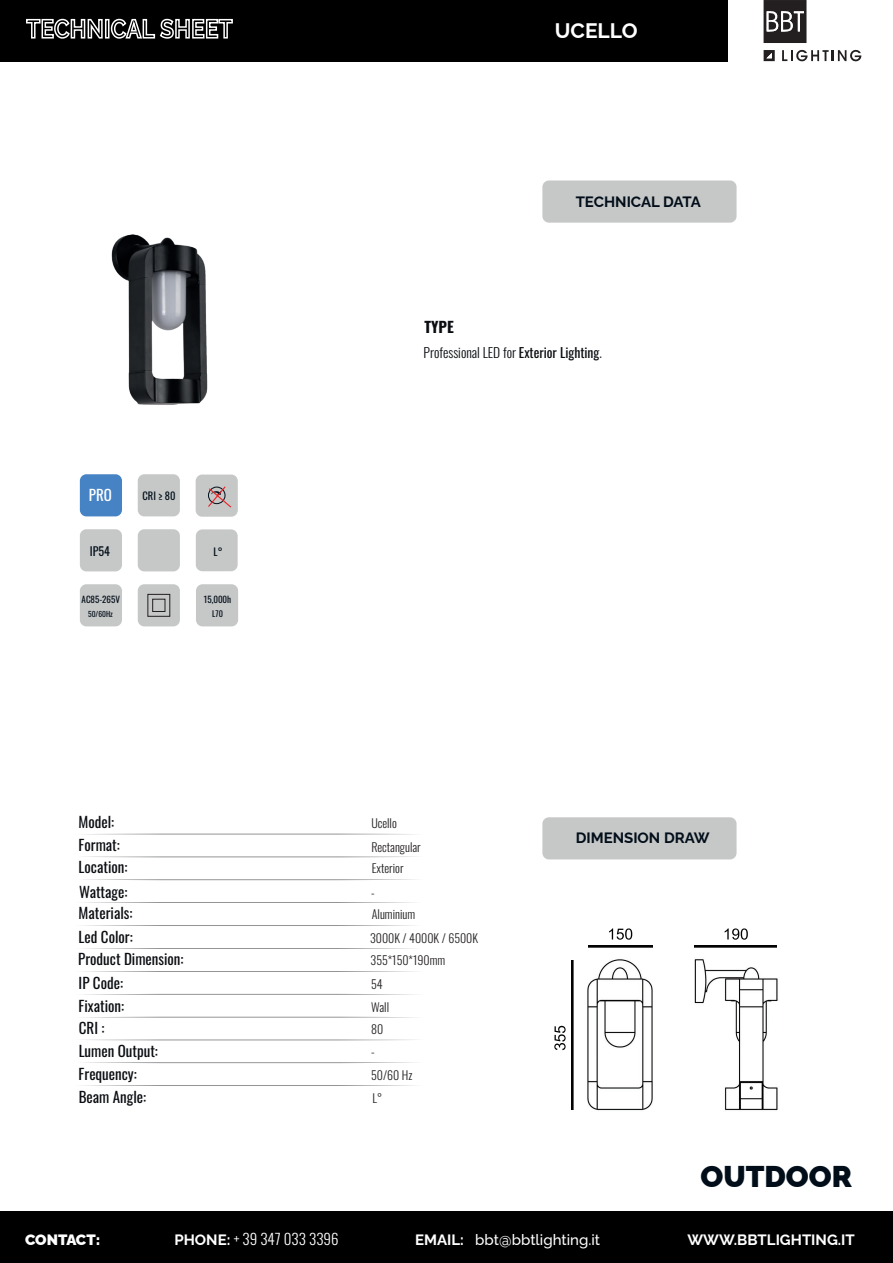
<style>
.page{position:relative;width:893px;height:1263px;background:#fff}
.page>*{position:absolute;margin:0;border:0;box-sizing:border-box;transform-origin:0 0}
.t1{font:900 30px "Raleway";color:#010e19}
.t2{font:700 21px "Raleway";color:#fff}
.t3{font:15px/23px "Oswald";color:#0a0d11}
.t4{font:700 15px "Raleway";color:#010e19}
.t5{font:500 15px "Raleway";color:#fff}
.t6{font:300 15px "Oswald";color:#fff}
.t7{font:700 15px "Raleway";color:#fff}
.t8{font:900 15px "Raleway";letter-spacing:-.005em;color:#fff}
.t9{font:700 15px "Oswald";color:#0a0d11}
.t10{font:15px "Oswald";color:#fff}
.t11{font:300 13.5px "Oswald";color:#0a0d11}
.t12{font:300 12px/23.2px "Oswald";color:#231f20}
.t13{font:12px "Oswald";color:#010e19}
.t14{font:10.5px "Oswald";color:#010e19}
.t15{font:9px "Oswald";color:#010e19}
.t16{font:8.25px "Oswald";color:#010e19}
.t17{font:7.5px "Oswald";color:#010e19}
.s1{font-weight:400}
.s2{font-family:"Raleway";font-weight:700}
.s3{font-weight:700}
</style>
<div class="page">
<div style="left:0;top:0;width:893px;height:61px;background:#000001"></div>
<div style="left:728px;top:0;width:165px;height:108px;background:#fff"></div>
<svg style="left:782px;top:49px;width:80px;height:13px"></svg>
<svg style="left:764px;top:50px;width:11px;height:11px"></svg>
<svg style="left:764px;top:0;width:42px;height:43px"></svg>
<svg style="left:26px;top:18px;width:77px;height:21px"></svg>
<div style="left:105px;top:19px;width:4px;height:20px;border:2px solid #fff"></div>
<svg style="left:110px;top:18px;width:123px;height:21px"></svg>
<div style="left:196px;top:529px;width:42px;height:42px;background:#c6c7c7;border-radius:7px"></div>
<div style="left:80px;top:529px;width:42px;height:42px;background:#c6c7c7;border-radius:7px"></div>
<div style="left:196px;top:474px;width:42px;height:43px;background:#c6c7c7;border-radius:7px"></div>
<svg style="left:208px;top:486px;width:24px;height:22px"></svg>
<div style="left:542px;top:180px;width:194px;height:43px;background:#c6c7c7;border-radius:7px"></div>
<div style="left:542px;top:817px;width:194px;height:42px;background:#c6c7c7;border-radius:7px"></div>
<div style="left:80px;top:474px;width:42px;height:42px;background:#4683c4;border-radius:7px"></div>
<div style="left:138px;top:474px;width:42px;height:42px;background:#c6c7c7;border-radius:7px"></div>
<div style="left:138px;top:529px;width:42px;height:42px;background:#c6c7c7;border-radius:7px"></div>
<svg style="left:106px;top:833px;width:289px;height:1px"></svg>
<svg style="left:84px;top:856px;width:332px;height:1px"></svg>
<svg style="left:84px;top:879px;width:332px;height:1px"></svg>
<svg style="left:83px;top:902px;width:331px;height:1px"></svg>
<svg style="left:83px;top:925px;width:331px;height:1px"></svg>
<svg style="left:83px;top:948px;width:331px;height:1px"></svg>
<svg style="left:83px;top:971px;width:333px;height:1px"></svg>
<svg style="left:83px;top:994px;width:333px;height:1px"></svg>
<svg style="left:83px;top:1017px;width:333px;height:1px"></svg>
<svg style="left:83px;top:1039px;width:333px;height:1px"></svg>
<svg style="left:83px;top:1062px;width:333px;height:1px"></svg>
<svg style="left:83px;top:1085px;width:333px;height:1px"></svg>
<div style="left:138px;top:584px;width:42px;height:42px;background:#c6c7c7;border-radius:7px"></div>
<div style="left:196px;top:584px;width:42px;height:42px;background:#c6c7c7;border-radius:7px"></div>
<div style="left:147px;top:594px;width:23px;height:23px;border:1px solid #231f20"></div>
<div style="left:152px;top:599px;width:13px;height:13px;border:1px solid #231f20"></div>
<div style="left:0;top:1212px;width:135px;height:51px;background:#000001"></div>
<div style="left:133px;top:1212px;width:760px;height:51px;background:#000001"></div>
<div style="left:80px;top:584px;width:42px;height:42px;background:#c6c7c7;border-radius:7px"></div>
<img style="left:111px;top:234px;width:97px;height:171px">
<img style="left:561px;top:931px;width:217px;height:180px">
<img style="left:588px;top:946px;width:64px;height:1px">
<img style="left:609px;top:928px;width:23px;height:12px">
<img style="left:695px;top:946px;width:81px;height:1px">
<img style="left:725px;top:928px;width:23px;height:12px">
<img style="left:572px;top:960px;width:1px;height:149px">
<img style="left:554px;top:1026px;width:12px;height:24px">
<h2 class="t2" style="left:555px;top:14px;width:84px">UCELLO</h2>
<p class="t4" style="left:576px;top:189px;width:127px">TECHNICAL DATA</p>
<p class="t10" style="left:89px;top:482px;width:25px">PRO</p>
<p class="t14" style="left:142px;top:486px;width:35px">CRI ≥ 80</p>
<p class="t13" style="left:90px;top:540px;width:22px">IP54</p>
<p class="t14" style="left:214px;top:542px;width:10px">L°</p>
<p class="t15" style="left:82px;top:591px;width:40px">AC85-265V</p>
<p class="t17" style="left:88px;top:607px;width:26px">50/60Hz</p>
<p class="t15" style="left:204px;top:591px;width:29px">15,000h</p>
<p class="t16" style="left:212px;top:606px;width:12px">L70</p>
<p class="t9" style="left:424px;top:314px;width:31px">TYPE</p>
<p class="t11" style="left:424px;top:341px;width:180px">Professional LED for <span class="s1">Exterior Lighting</span>.</p>
<p class="t3" style="left:79px;top:809px;width:37px">Model:</p>
<p class="t12" style="left:371px;top:811px;width:27px">Ucello</p>
<p class="t3" style="left:79px;top:831px;width:43px">Format:</p>
<p class="t12" style="left:371px;top:834px;width:51px">Rectangular</p>
<p class="t3" style="left:79px;top:854px;width:50px">Location:</p>
<p class="t3" style="left:79px;top:879px;width:50px">Wattage:</p>
<p class="t3" style="left:79px;top:900px;width:55px">Materials:</p>
<p class="t3" style="left:79px;top:924px;width:56px">Led Color:</p>
<p class="t3" style="left:78px;top:946px;width:107px">Product Dimension:</p>
<p class="t3" style="left:79px;top:970px;width:46px">IP Code:</p>
<p class="t3" style="left:79px;top:993px;width:47px">Fixation:</p>
<p class="t3" style="left:79px;top:1038px;width:81px">Lumen Output:<br>Frequency:<br>Beam Angle:</p>
<p class="t3" style="left:79px;top:1015px;width:27px">CRI :</p>
<p class="t12" style="left:372px;top:856px;width:33px">Exterior</p>
<p class="t12" style="left:371px;top:881px;width:5px">-</p>
<p class="t12" style="left:372px;top:902px;width:45px">Aluminium</p>
<p class="t12" style="left:370px;top:925px;width:110px">3000K / 4000K / 6500K</p>
<p class="t12" style="left:371px;top:948px;width:76px">355*150*190mm</p>
<p class="t12" style="left:371px;top:971px;width:19px">54<br>Wall</p>
<p class="t12" style="left:371px;top:1016px;width:14px;line-height:23.7px">80 -</p>
<p class="t12" style="left:371px;top:1062px;width:43px">50/60 Hz</p>
<p class="t12" style="left:372px;top:1086px;width:11px">L°</p>
<p class="t4" style="left:576px;top:825px;width:136px">DIMENSION DRAW</p>
<h1 class="t1" style="left:700px;top:1153px;width:153px">OUTDOOR</h1>
<p class="t8" style="left:25px;top:1227px;width:77px">CONTACT:</p>
<p class="t6" style="left:174px;top:1225px;width:166px"><span class="s2">PHONE:</span> + 39 347 033 3396</p>
<p class="t5" style="left:415px;top:1227px;width:187px"><span class="s3">EMAIL:</span> bbt@bbtlighting.it</p>
<p class="t7" style="left:687px;top:1227px;width:169px">WWW.BBTLIGHTING.IT</p>
</div>
